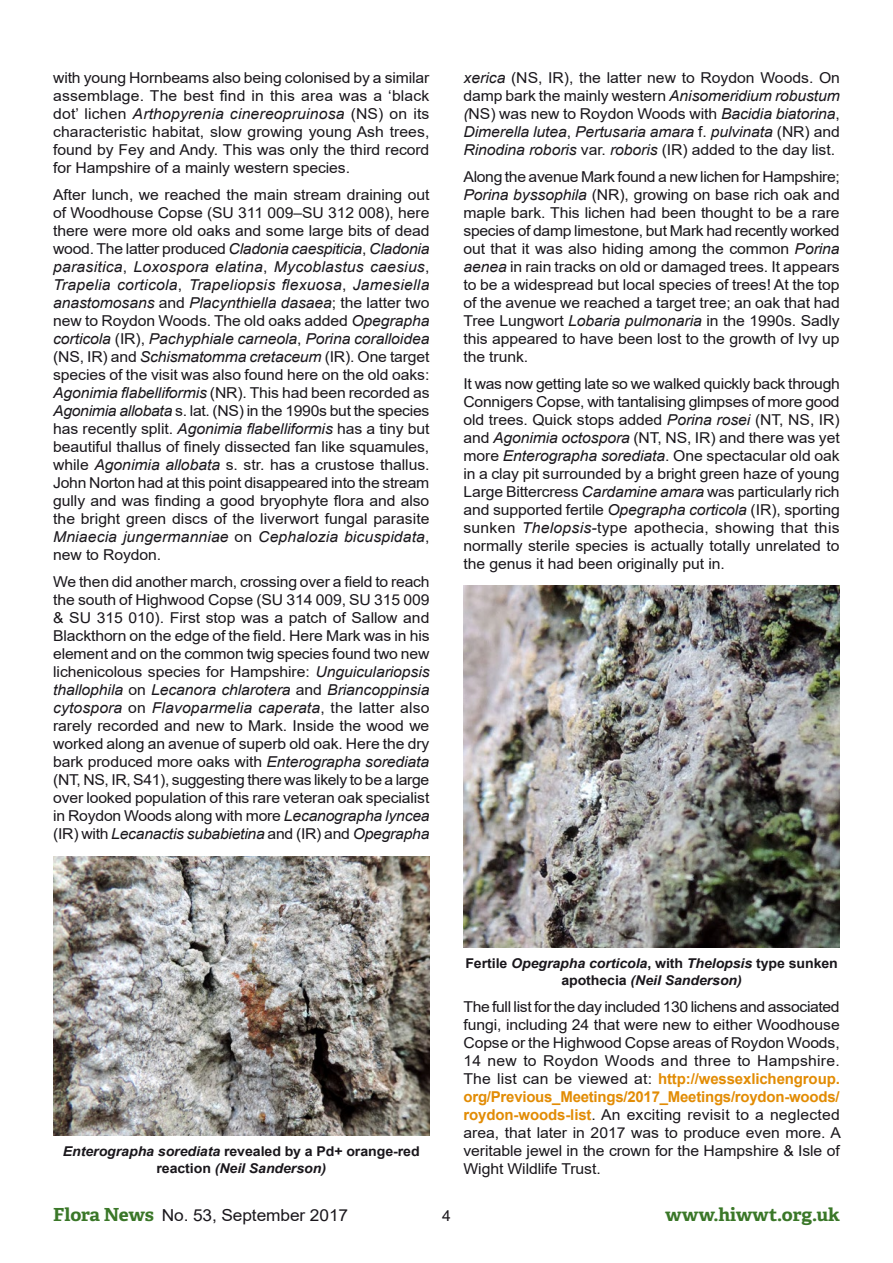
<style>
.page{position:relative;width:893px;height:1263px;background:#fff}
.page>*{position:absolute;margin:0;border:0;box-sizing:border-box;transform-origin:0 0}
.t1{font:700 18px "Adelle";letter-spacing:-.005em;color:#3a7728;scale:1.05 1}
.t2{font:16.5px "Arial";letter-spacing:-.005em;color:#1a171c;scale:1.05 1}
.t3{font:15px/18px "Arial";letter-spacing:-.005em;color:#1a171c;text-align:justify;scale:1.05 1}
.t4{font:italic 700 13.5px/16.5px "Arial";letter-spacing:-.005em;color:#1a171c;text-align:center;scale:1.05 1}
.s1{font-style:italic}
.s2{font-style:normal}
.s3{font-weight:700;color:#e28c05}
.s4{font-family:"Adelle";font-weight:700;font-size:18px;color:#3a7728}
</style>
<div class="page">
<img style="left:463px;top:585px;width:377px;height:362px">
<img style="left:53px;top:856px;width:376px;height:279px">
<p class="t3" style="left:53px;top:69px;width:360px">with young Hornbeams also being colonised by a similar assemblage. The best find in this area was a ‘black dot’ lichen <span class="s1">Arthopyrenia cinereopruinosa</span> (NS) on its characteristic habitat, slow growing young Ash trees, found by Fey and Andy. This was only the third record for Hampshire of a mainly western species.</p>
<p class="t3" style="left:53px;top:186px;width:360px">After lunch, we reached the main stream draining out of Woodhouse Copse (SU 311 009–SU 312 008), here there were more old oaks and some large bits of dead wood. The latter produced <span class="s1">Cladonia caespiticia</span>, <span class="s1">Cladonia parasitica</span>, <span class="s1">Loxospora elatina</span>, <span class="s1">Mycoblastus caesius</span>, <span class="s1">Trapelia corticola</span>, <span class="s1">Trapeliopsis flexuosa</span>, <span class="s1">Jamesiella anastomosans</span> and <span class="s1">Placynthiella dasaea</span>; the latter two new to Roydon Woods. The old oaks added <span class="s1">Opegrapha corticola</span> (IR), <span class="s1">Pachyphiale carneola</span>, <span class="s1">Porina coralloidea </span>(NS, IR) and <span class="s1">Schismatomma cretaceum</span> (IR). One target species of the visit was also found here on the old oaks:<br><span class="s1">Agonimia flabelliformis</span> (NR). This had been recorded as <span class="s1">Agonimia allobata</span> s. lat. (NS) in the 1990s but the species has recently split. <span class="s1">Agonimia flabelliformis</span> has a tiny but beautiful thallus of finely dissected fan like squamules, while <span class="s1">Agonimia allobata</span> s. str. has a crustose thallus.<br>John Norton had at this point disappeared into the stream gully and was finding a good bryophyte flora and also the bright green discs of the liverwort fungal parasite <span class="s1">Mniaecia jungermanniae</span> on <span class="s1">Cephalozia bicuspidata</span>, new to Roydon.</p>
<p class="t3" style="left:53px;top:573px;width:360px">We then did another march, crossing over a field to reach the south of Highwood Copse (SU 314 009, SU 315 009 &amp; SU 315 010). First stop was a patch of Sallow and Blackthorn on the edge of the field. Here Mark was in his element and on the common twig species found two new lichenicolous species for Hampshire: <span class="s1">Unguiculariopsis thallophila</span> on <span class="s1">Lecanora chlarotera</span> and <span class="s1">Briancoppinsia cytospora</span> on <span class="s1">Flavoparmelia caperata</span>, the latter also rarely recorded and new to Mark. Inside the wood we worked along an avenue of superb old oak. Here the dry bark produced more oaks with <span class="s1">Enterographa sorediata </span>(NT, NS, IR, S41), suggesting there was likely to be a large over looked population of this rare veteran oak specialist in Roydon Woods along with more <span class="s1">Lecanographa lyncea </span>(IR) with <span class="s1">Lecanactis subabietina</span> and (IR) and <span class="s1">Opegrapha</span></p>
<p class="t3" style="left:463px;top:69px;width:360px"><span class="s1">xerica</span> (NS, IR), the latter new to Roydon Woods. On damp bark the mainly western <span class="s1">Anisomeridium robustum (</span>NS) was new to Roydon Woods with <span class="s1">Bacidia biatorina</span>, <span class="s1">Dimerella lutea</span>, <span class="s1">Pertusaria amara</span> f. <span class="s1">pulvinata</span> (NR) and <span class="s1">Rinodina roboris</span> var. <span class="s1">roboris</span> (IR) added to the day list.</p>
<p class="t3" style="left:463px;top:168px;width:360px">Along the avenue Mark found a new lichen for Hampshire; <span class="s1">Porina byssophila</span> (NR), growing on base rich oak and maple bark. This lichen had been thought to be a rare species of damp limestone, but Mark had recently worked out that it was also hiding among the common <span class="s1">Porina aenea</span> in rain tracks on old or damaged trees. It appears to be a widespread but local species of trees! At the top of the avenue we reached a target tree; an oak that had Tree Lungwort <span class="s1">Lobaria pulmonaria</span> in the 1990s. Sadly this appeared to have been lost to the growth of Ivy up the trunk.</p>
<p class="t3" style="left:463px;top:375px;width:360px">It was now getting late so we walked quickly back through Connigers Copse, with tantalising glimpses of more good old trees. Quick stops added <span class="s1">Porina rosei</span> (NT, NS, IR) and <span class="s1">Agonimia octospora</span> (NT, NS, IR) and there was yet more <span class="s1">Enterographa sorediata</span>. One spectacular old oak in a clay pit surrounded by a bright green haze of young Large Bittercress <span class="s1">Cardamine amara</span> was particularly rich and supported fertile <span class="s1">Opegrapha corticola</span> (IR), sporting sunken <span class="s1">Thelopsis-</span>type apothecia, showing that this normally sterile species is actually totally unrelated to the genus it had been originally put in.</p>
<p class="t4" style="left:63px;top:1144px;width:341px">Enterographa sorediata <span class="s2">revealed by a Pd+ orange-red reaction</span> (Neil Sanderson)</p>
<p class="t4" style="left:465px;top:955px;width:356px"><span class="s2">Fertile</span> Opegrapha corticola<span class="s2">, with</span> Thelopsis <span class="s2">type sunken apothecia</span> (Neil Sanderson)</p>
<p class="t3" style="left:463px;top:997px;width:361px">The full list for the day included 130 lichens and associated fungi, including 24 that were new to either Woodhouse Copse or the Highwood Copse areas of Roydon Woods, 14 new to Roydon Woods and three to Hampshire.<br>The list can be viewed at: <span class="s3">http://wessexlichengroup. org/Previous_Meetings/2017_Meetings/roydon-woods/ roydon-woods-list</span>. An exciting revisit to a neglected area, that later in 2017 was to produce even more. A veritable jewel in the crown for the Hampshire &amp; Isle of Wight Wildlife Trust.</p>
<p class="t2" style="left:53px;top:1204px;width:282px"><span class="s4">Flora News</span> No. 53, September 2017</p>
<p class="t3" style="left:442px;top:1207px;width:10px">4</p>
<p class="t1" style="left:665px;top:1202px;width:168px">www.hiwwt.org.uk</p>
</div>
